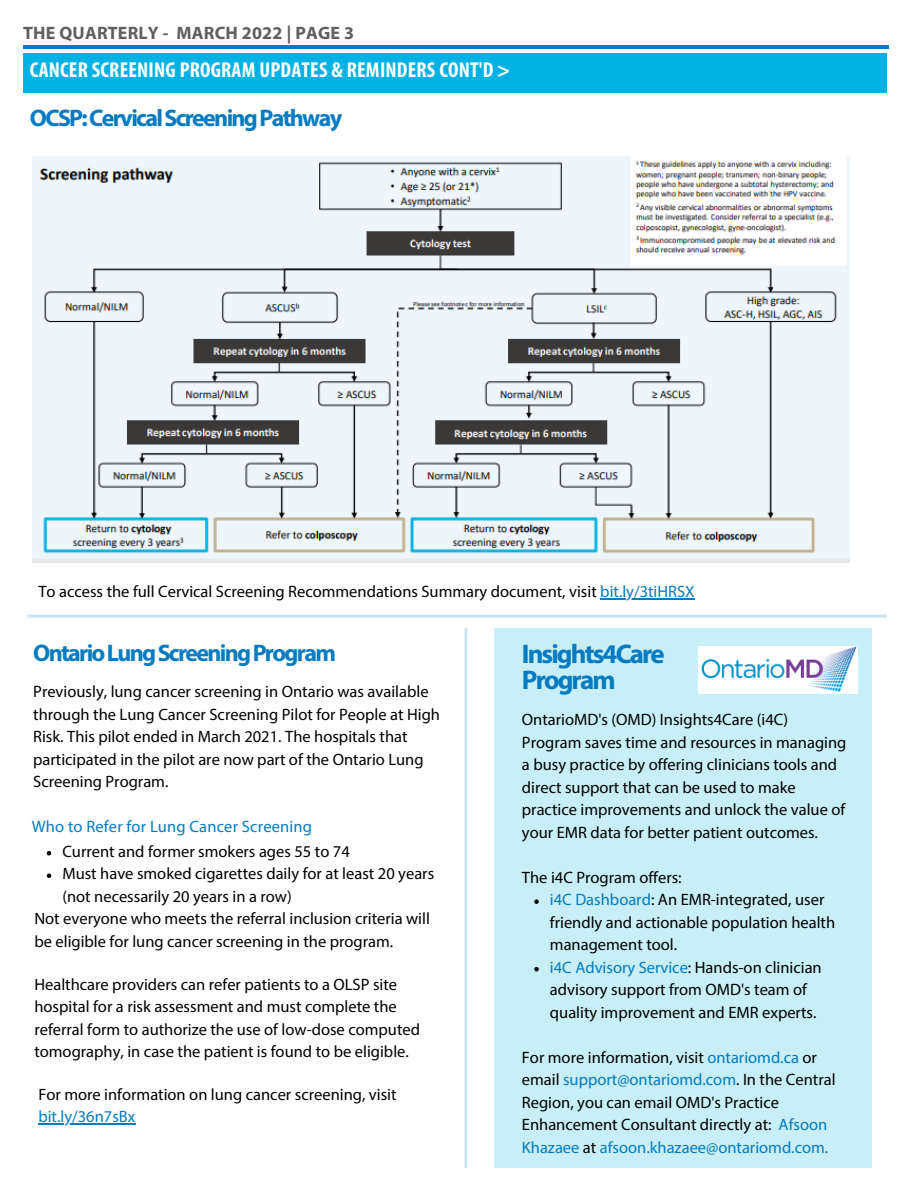
<style>
.page{position:relative;width:918px;height:1188px;background:#fff}
.page>*{position:absolute;margin:0;border:0;box-sizing:border-box;transform-origin:0 0}
.t1{font:700 27px "Myriad Pro";letter-spacing:-.07em;color:#047bc1}
.t2{font:700 24px "Myriad Pro";letter-spacing:-.07em;color:#047bc1}
.t3{font:700 condensed 21.6px "Myriad Pro";letter-spacing:.01em;color:#fff}
.t4{font:700 18px "Myriad Pro";letter-spacing:.01em;color:#5f5f5f}
.t5{font:16.5px/22.5px "Myriad Pro";color:#000}
.t6{font:16.5px "Myriad Pro";letter-spacing:.01em;color:#047bc1}
.s1{color:#047bc1}
</style>
<div class="page">
<div style="left:23px;top:53px;width:864px;height:39px;background:#00b2e3"></div>
<hr style="left:23px;top:46px;width:865px;height:3px;background:#047bc1">
<svg style="left:27px;top:615px;width:860px;height:3px;background:#cee5f2"></svg>
<svg style="left:465px;top:628px;width:2px;height:540px"></svg>
<img style="left:32px;top:156px;width:818px;height:406px">
<div style="left:494px;top:628px;width:378px;height:540px;background:#c8eef8"></div>
<img style="left:699px;top:646px;width:159px;height:47px">
<hr style="left:600px;top:599px;width:95px;height:1px;background:#047bc1">
<svg style="left:534px;top:899px;width:5px;height:5px"></svg>
<svg style="left:534px;top:967px;width:5px;height:4px"></svg>
<svg style="left:47px;top:851px;width:4px;height:4px"></svg>
<svg style="left:47px;top:873px;width:4px;height:5px"></svg>
<hr style="left:38px;top:1123px;width:97px;height:2px;background:#047bc1">
<p class="t4" style="left:23px;top:26px;width:332px">THE QUARTERLY - MARCH 2022 | PAGE 3</p>
<p class="t3" style="left:30px;top:61px;width:482px">CANCER SCREENING PROGRAM UPDATES &amp; REMINDERS CONT'D &gt;</p>
<p class="t2" style="left:30px;top:108px;width:314px">OCSP:CervicalScreeningPathway</p>
<p class="t5" style="left:38px;top:582px;width:658px">To access the full Cervical Screening Recommendations Summary document, visit <span class="s1">bit.ly/3tiHRSX</span></p>
<p class="t2" style="left:33px;top:643px;width:304px">OntarioLungScreeningProgram</p>
<p class="t5" style="left:33px;top:682px;width:408px">Previously, lung cancer screening in Ontario was available through the Lung Cancer Screening Pilot for People at High Risk. This pilot ended in March 2021. The hospitals that participated in the pilot are now part of the Ontario Lung Screening Program.</p>
<p class="t6" style="left:32px;top:820px;width:282px">Who to Refer for Lung Cancer Screening</p>
<p class="t5" style="left:62px;top:841px;width:289px">Current and former smokers ages 55 to 74</p>
<p class="t5" style="left:62px;top:864px;width:373px">Must have smoked cigarettes daily for at least 20 years (not necessarily 20 years in a row)</p>
<p class="t5" style="left:34px;top:909px;width:397px">Not everyone who meets the referral inclusion criteria will be eligible for lung cancer screening in the program.</p>
<p class="t5" style="left:34px;top:974px;width:387px">Healthcare providers can refer patients to a OLSP site hospital for a risk assessment and must complete the referral form to authorize the use of low-dose computed tomography, in case the patient is found to be eligible.</p>
<p class="t5" style="left:38px;top:1084px;width:360px">For more information on lung cancer screening, visit <span class="s1">bit.ly/36n7sBx</span></p>
<p class="t1" style="left:522px;top:643px;width:144px">Insights4Care</p>
<p class="t1" style="left:522px;top:669px;width:95px">Program</p>
<p class="t5" style="left:522px;top:710px;width:326px">OntarioMD's (OMD) Insights4Care (i4C)<br>Program saves time and resources in managing a busy practice by offering clinicians tools and direct support that can be used to make practice improvements and unlock the value of your EMR data for better patient outcomes.</p>
<p class="t5" style="left:522px;top:867px;width:161px">The i4C Program offers:</p>
<p class="t5" style="left:550px;top:890px;width:287px"><span class="s1">i4C Dashboard</span>: An EMR-integrated, user friendly and actionable population health management tool.</p>
<p class="t5" style="left:550px;top:957px;width:273px"><span class="s1">i4C Advisory Service</span>: Hands-on clinician advisory support from OMD's team of quality improvement and EMR experts.</p>
<p class="t5" style="left:522px;top:1047px;width:315px">For more information, visit <span class="s1">ontariomd.ca</span> or email <span class="s1">support@ontariomd.com</span>. In the Central Region, you can email OMD's Practice Enhancement Consultant directly at: <span class="s1">Afsoon Khazaee</span> at <span class="s1">afsoon.khazaee@ontariomd.com.</span></p>
</div>
